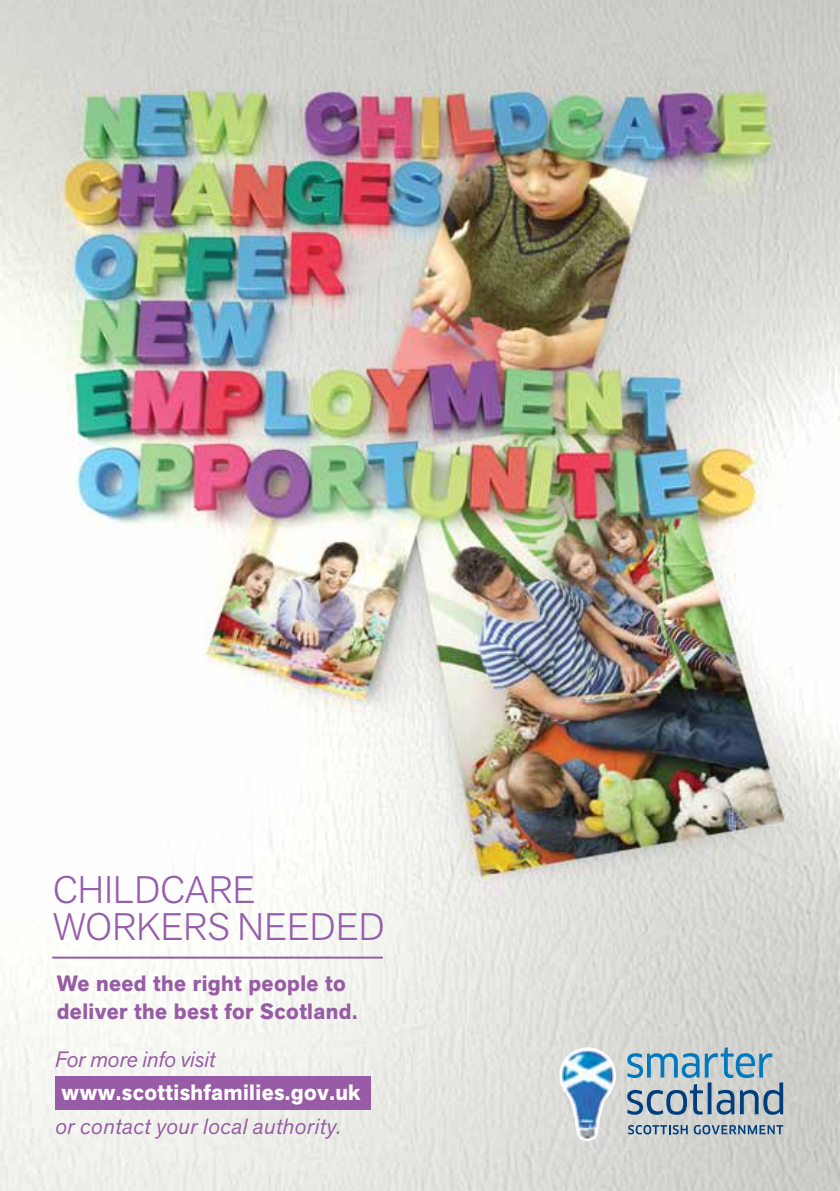
<style>
.page{position:relative;width:840px;height:1191px;background:#fff}
.page>*{position:absolute;margin:0;border:0;box-sizing:border-box;transform-origin:0 0}
.t1{font:300 38px/37px "Akzid Grtsk Next";letter-spacing:.01em;color:#965dac}
.t2{font:700 22px/27.4px "Akzid Grtsk Next";letter-spacing:.02em;color:#975ca5}
.t3{font:italic 22px "Akzid Grtsk Next";letter-spacing:.02em;color:#975ca5}
.t4{font:700 22px "Akzid Grtsk Next";letter-spacing:.02em;color:#fff}
.t5{font:italic 22px "Akzid Grtsk Next";color:#975ca5}
</style>
<div class="page">
<img style="left:0;top:0;width:839px;height:1191px">
<svg style="left:627px;top:1125px;width:60px;height:9px"></svg>
<svg style="left:693px;top:1125px;width:89px;height:9px"></svg>
<svg style="left:627px;top:1047px;width:155px;height:67px;background:#98b1c0"></svg>
<img style="left:559px;top:1047px;width:56px;height:94px">
<hr style="left:53px;top:956px;width:329px;height:2px;background:#975ca5">
<div style="left:55px;top:1076px;width:316px;height:34px;background:#975ca5"></div>
<h1 class="t1" style="left:53px;top:871px;width:333px">CHILDCARE<br>WORKERS NEEDED</h1>
<p class="t2" style="left:57px;top:970px;width:302px">We need the right people to deliver the best for Scotland.</p>
<p class="t5" style="left:55px;top:1045px;width:162px">For more info visit</p>
<p class="t4" style="left:61px;top:1078px;width:300px">www.scottishfamilies.gov.uk</p>
<p class="t3" style="left:55px;top:1112px;width:287px">or contact your local authority.</p>
</div>
